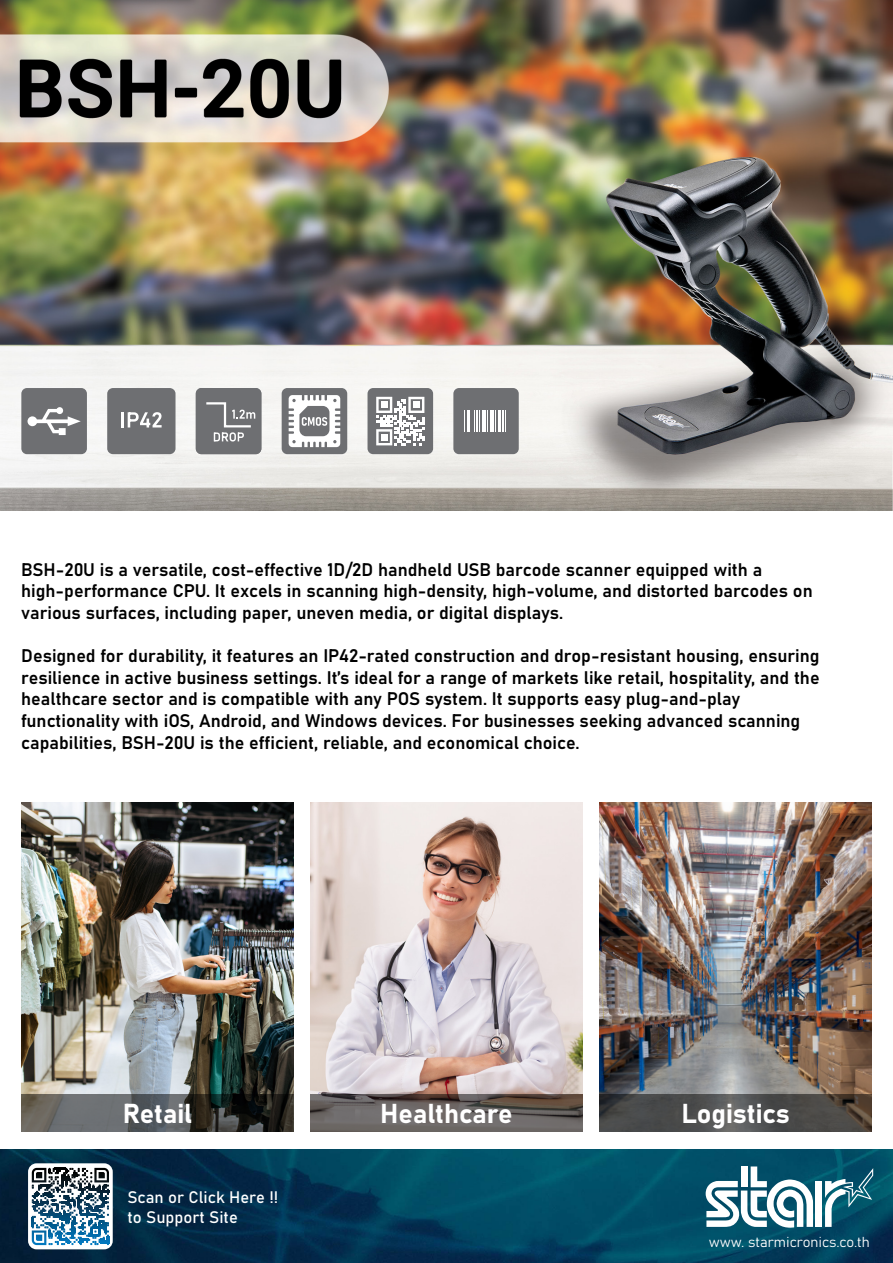
<style>
.page{position:relative;width:893px;height:1263px;background:#fff}
.page>*{position:absolute;margin:0;border:0;box-sizing:border-box;transform-origin:0 0}
.t1{font:27px "Bahnschrift";color:#fff}
.t2{font:18px/21.6px "Bahnschrift";color:#000}
.t3{font:16.5px/19.8px "Bahnschrift";color:#fff}
.t4{font:14.25px "Bahnschrift";color:#fff}
</style>
<div class="page">
<img style="left:0;top:1150px;width:893px;height:113px">
<img style="left:0;top:0;width:893px;height:510px">
<svg style="left:825px;top:1168px;width:48px;height:59px"></svg>
<div style="left:815px;top:1181px;width:7px;height:46px;background:#fff"></div>
<svg style="left:706px;top:1166px;width:107px;height:62px"></svg>
<img style="left:21px;top:803px;width:272px;height:291px">
<img style="left:600px;top:803px;width:272px;height:291px">
<img style="left:310px;top:803px;width:273px;height:291px">
<div style="left:28px;top:1163px;width:85px;height:86px;background:#fff;border-radius:9px"></div>
<div style="left:21px;top:388px;width:66px;height:66px;background:#6e6f72;border-radius:6px"></div>
<svg style="left:28px;top:407px;width:53px;height:28px"></svg>
<div style="left:282px;top:388px;width:65px;height:66px;background:#6e6f72;border-radius:6px"></div>
<svg style="left:289px;top:395px;width:51px;height:52px"></svg>
<div style="left:367px;top:388px;width:66px;height:66px;background:#6e6f72;border-radius:6px"></div>
<svg style="left:376px;top:397px;width:48px;height:48px"></svg>
<div style="left:413px;top:401px;width:7px;height:7px;background:#fff"></div>
<div style="left:453px;top:388px;width:66px;height:66px;background:#6e6f72;border-radius:6px"></div>
<svg style="left:464px;top:410px;width:1px;height:22px"></svg>
<hr style="left:467px;top:410px;width:3px;height:22px;background:#fff">
<svg style="left:474px;top:410px;width:6px;height:22px"></svg>
<hr style="left:482px;top:410px;width:4px;height:22px;background:#fff">
<svg style="left:487px;top:410px;width:1px;height:22px"></svg>
<hr style="left:491px;top:410px;width:3px;height:22px;background:#fff">
<svg style="left:495px;top:410px;width:1px;height:22px"></svg>
<hr style="left:498px;top:410px;width:2px;height:22px;background:#fff">
<hr style="left:502px;top:410px;width:2px;height:22px;background:#fff">
<svg style="left:505px;top:410px;width:1px;height:22px"></svg>
<svg style="left:21px;top:1094px;width:272px;height:37px;background:#4b4d4c"></svg>
<svg style="left:310px;top:1094px;width:273px;height:37px;background:#645d5a"></svg>
<svg style="left:600px;top:1094px;width:272px;height:37px;background:#4d4c4a"></svg>
<div style="left:107px;top:388px;width:68px;height:66px;background:#6e6f72;border-radius:6px"></div>
<hr style="left:121px;top:412px;width:3px;height:15px;background:#fff">
<svg style="left:128px;top:412px;width:34px;height:15px"></svg>
<div style="left:196px;top:388px;width:65px;height:66px;background:#6e6f72;border-radius:6px"></div>
<svg style="left:32px;top:1168px;width:77px;height:77px"></svg>
<svg style="left:206px;top:402px;width:49px;height:39px"></svg>
<p class="t2" style="left:21px;top:557px;width:793px">BSH-20U is a versatile, cost-effective 1D/2D handheld USB barcode scanner equipped with a high-performance CPU. It excels in scanning high-density, high-volume, and distorted barcodes on various surfaces, including paper, uneven media, or digital displays.</p>
<p class="t2" style="left:21px;top:644px;width:800px">Designed for durability, it features an IP42-rated construction and drop-resistant housing, ensuring resilience in active business settings. It’s ideal for a range of markets like retail, hospitality, and the healthcare sector and is compatible with any POS system. It supports easy plug-and-play functionality with iOS, Android, and Windows devices. For businesses seeking advanced scanning capabilities, BSH-20U is the efficient, reliable, and economical choice.</p>
<h1 class="t1" style="left:123px;top:1093px;width:71px">Retail</h1>
<h1 class="t1" style="left:380px;top:1093px;width:134px">Healthcare</h1>
<h1 class="t1" style="left:681px;top:1093px;width:110px">Logistics</h1>
<p class="t3" style="left:127px;top:1186px;width:152px">Scan or Click Here !! to Support Site</p>
<p class="t4" style="left:709px;top:1231px;width:162px">www. starmicronics.co.th</p>
</div>
